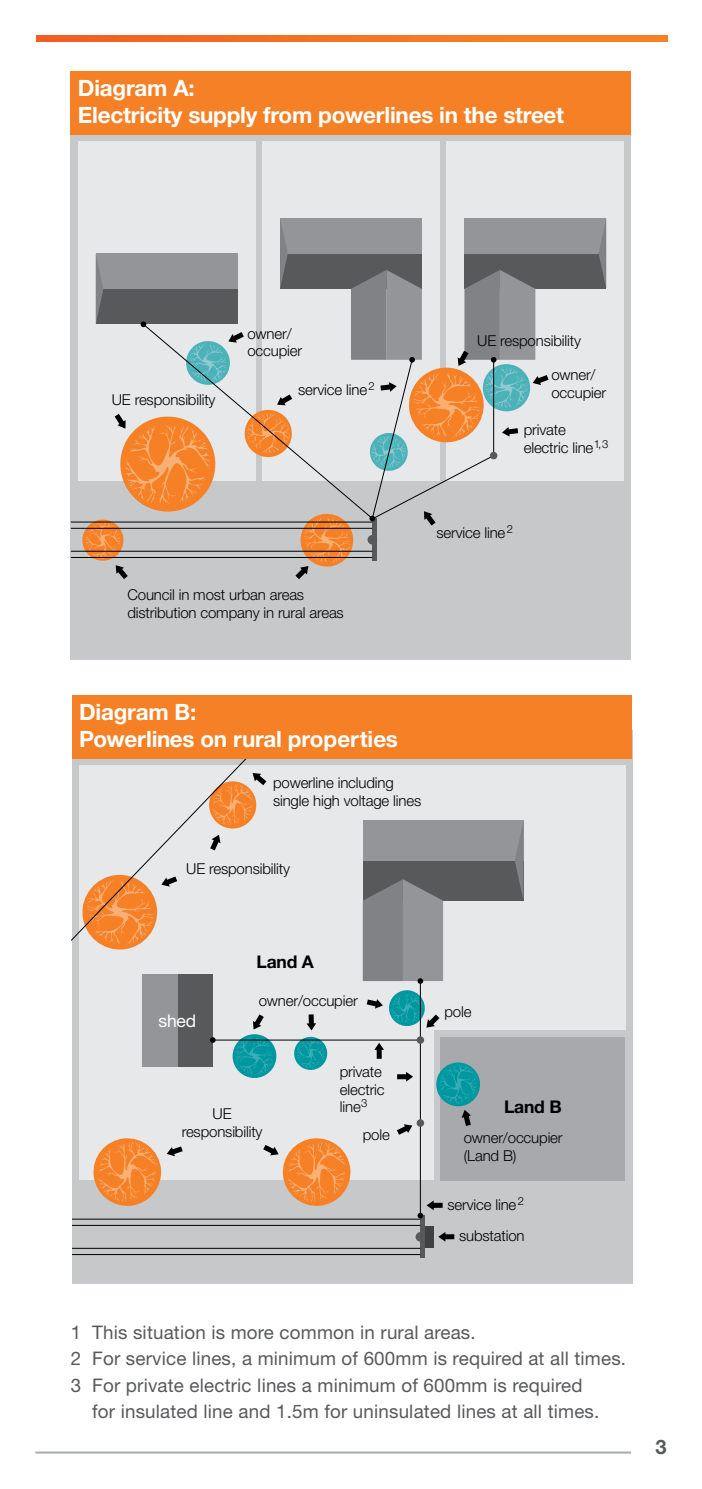
<style>
.page{position:relative;width:702px;height:1489px;background:#fff}
.page>*{position:absolute;margin:0;border:0;box-sizing:border-box;transform-origin:0 0}
.t1{font:700 22.5px/27px "Helvetica Neue";letter-spacing:-.01em;color:#fff}
.t2{font:700 20px "Helvetica Neue";color:#58595b}
.t3{font:18.75px/26.2px "Helvetica Neue";letter-spacing:.01em;color:#58595b}
.t4{font:700 17.5px "Helvetica Neue";letter-spacing:-.01em;color:#000}
.t5{font:17.5px "Helvetica Neue";color:#fff}
.t6{font:300 15px/17.5px "Helvetica Neue";letter-spacing:-.01em;color:#000}
</style>
<div class="page">
<div style="left:71px;top:99px;width:560px;height:560px;background:#c6c8ca"></div>
<div style="left:78px;top:142px;width:177px;height:339px;background:#e7e8e9"></div>
<div style="left:262px;top:142px;width:177px;height:339px;background:#e7e8e9"></div>
<div style="left:446px;top:142px;width:178px;height:339px;background:#e7e8e9"></div>
<div style="left:464px;top:218px;width:142px;height:71px;background:#58595b"></div>
<div style="left:464px;top:218px;width:142px;height:35px;background:#939598"></div>
<svg style="left:598px;top:222px;width:8px;height:64px"></svg>
<div style="left:71px;top:71px;width:560px;height:64px;background:#f58025"></div>
<hr style="left:71px;top:551px;width:301px;height:1px;background:#000">
<hr style="left:71px;top:557px;width:301px;height:1px;background:#000">
<hr style="left:71px;top:521px;width:301px;height:1px;background:#000">
<hr style="left:71px;top:528px;width:301px;height:1px;background:#000">
<svg style="left:80px;top:218px;width:474px;height:361px"></svg>
<div style="left:72px;top:730px;width:560px;height:553px;background:#c6c8ca"></div>
<div style="left:79px;top:1026px;width:354px;height:153px;background:#e7e8e9"></div>
<div style="left:441px;top:1036px;width:184px;height:143px;background:#a7a9ac"></div>
<div style="left:79px;top:765px;width:546px;height:264px;background:#e7e8e9"></div>
<div style="left:363px;top:820px;width:160px;height:80px;background:#58595b"></div>
<div style="left:363px;top:820px;width:160px;height:40px;background:#939598"></div>
<svg style="left:514px;top:825px;width:9px;height:72px"></svg>
<svg style="left:421px;top:889px;width:22px;height:94px;background:#909295"></svg>
<div style="left:443px;top:1234px;width:11px;height:5px;background:#000"></div>
<svg style="left:438px;top:1232px;width:7px;height:9px"></svg>
<div style="left:431px;top:1202px;width:11px;height:5px;background:#000"></div>
<div style="left:420px;top:1215px;width:5px;height:42px;background:#58595b"></div>
<div style="left:425px;top:1226px;width:8px;height:21px;background:#414142"></div>
<div style="left:415px;top:1231px;width:10px;height:10px;background:#58595b;border-radius:50%"></div>
<hr style="left:72px;top:1247px;width:348px;height:1px;background:#000">
<hr style="left:72px;top:1253px;width:348px;height:1px;background:#000">
<hr style="left:72px;top:1218px;width:348px;height:1px;background:#000">
<hr style="left:72px;top:1224px;width:348px;height:1px;background:#000">
<svg style="left:417px;top:1200px;width:17px;height:18px"></svg>
<svg style="left:71px;top:758px;width:350px;height:458px"></svg>
<div style="left:416px;top:1119px;width:8px;height:7px;background:#58595b;border-radius:50%"></div>
<div style="left:416px;top:1036px;width:8px;height:7px;background:#58595b;border-radius:50%"></div>
<svg style="left:81px;top:872px;width:102px;height:79px"></svg>
<svg style="left:206px;top:832px;width:18px;height:24px"></svg>
<svg style="left:257px;top:1136px;width:95px;height:71px"></svg>
<svg style="left:92px;top:1136px;width:96px;height:71px"></svg>
<svg style="left:433px;top:1059px;width:47px;height:72px"></svg>
<svg style="left:234px;top:1008px;width:40px;height:68px"></svg>
<div style="left:308px;top:1014px;width:6px;height:11px;background:#000"></div>
<svg style="left:292px;top:1023px;width:37px;height:49px"></svg>
<svg style="left:361px;top:989px;width:83px;height:42px"></svg>
<div style="left:72px;top:694px;width:559px;height:64px;background:#f58025"></div>
<hr style="left:35px;top:1451px;width:596px;height:2px;background:#a7a9ac">
<svg style="left:37px;top:35px;width:630px;height:6px;background:#f37323"></svg>
<h1 class="t1" style="left:78px;top:74px;width:487px">Diagram A:<br>Electricity supply from powerlines in the street</h1>
<p class="t6" style="left:112px;top:391px;width:105px">UE responsibility</p>
<p class="t6" style="left:247px;top:324px;width:56px">owner/ occupier</p>
<p class="t6" style="left:298px;top:381px;width:78px">service line<sup>2</sup></p>
<p class="t6" style="left:127px;top:585px;width:218px">Council in most urban areas distribution company in rural areas</p>
<p class="t6" style="left:477px;top:331px;width:105px">UE responsibility</p>
<p class="t6" style="left:551px;top:366px;width:56px">owner/ occupier</p>
<p class="t6" style="left:523px;top:421px;width:86px">private electric line<sup>1,3</sup></p>
<p class="t6" style="left:436px;top:523px;width:78px">service line<sup>2</sup></p>
<h1 class="t1" style="left:79px;top:697px;width:320px">Diagram B:<br>Powerlines on rural properties</h1>
<p class="t6" style="left:273px;top:773px;width:150px">powerline including single high voltage lines</p>
<p class="t6" style="left:186px;top:859px;width:105px">UE responsibility</p>
<p class="t4" style="left:256px;top:950px;width:59px">Land A</p>
<p class="t5" style="left:158px;top:1010px;width:39px">shed</p>
<p class="t6" style="left:259px;top:991px;width:100px">owner/occupier</p>
<p class="t6" style="left:182px;top:1104px;width:82px;text-align:center">UE responsibility</p>
<p class="t6" style="left:340px;top:1062px;width:46px">private electric line<sup>3</sup></p>
<p class="t6" style="left:363px;top:1125px;width:29px">pole</p>
<p class="t6" style="left:444px;top:1002px;width:29px">pole</p>
<p class="t4" style="left:504px;top:1095px;width:59px">Land B</p>
<p class="t6" style="left:463px;top:1128px;width:100px">owner/occupier (Land B)</p>
<p class="t6" style="left:447px;top:1195px;width:78px">service line<sup>2</sup></p>
<p class="t6" style="left:459px;top:1226px;width:67px">substation</p>
<p class="t3" style="left:71px;top:1318px;width:556px">1 This situation is more common in rural areas.<br>2 For service lines, a minimum of 600mm is required at all times.<br>3 For private electric lines a minimum of 600mm is required</p>
<p class="t3" style="left:92px;top:1397px;width:508px">for insulated line and 1.5m for uninsulated lines at all times.</p>
<h2 class="t2" style="left:655px;top:1433px;width:13px">3</h2>
</div>
